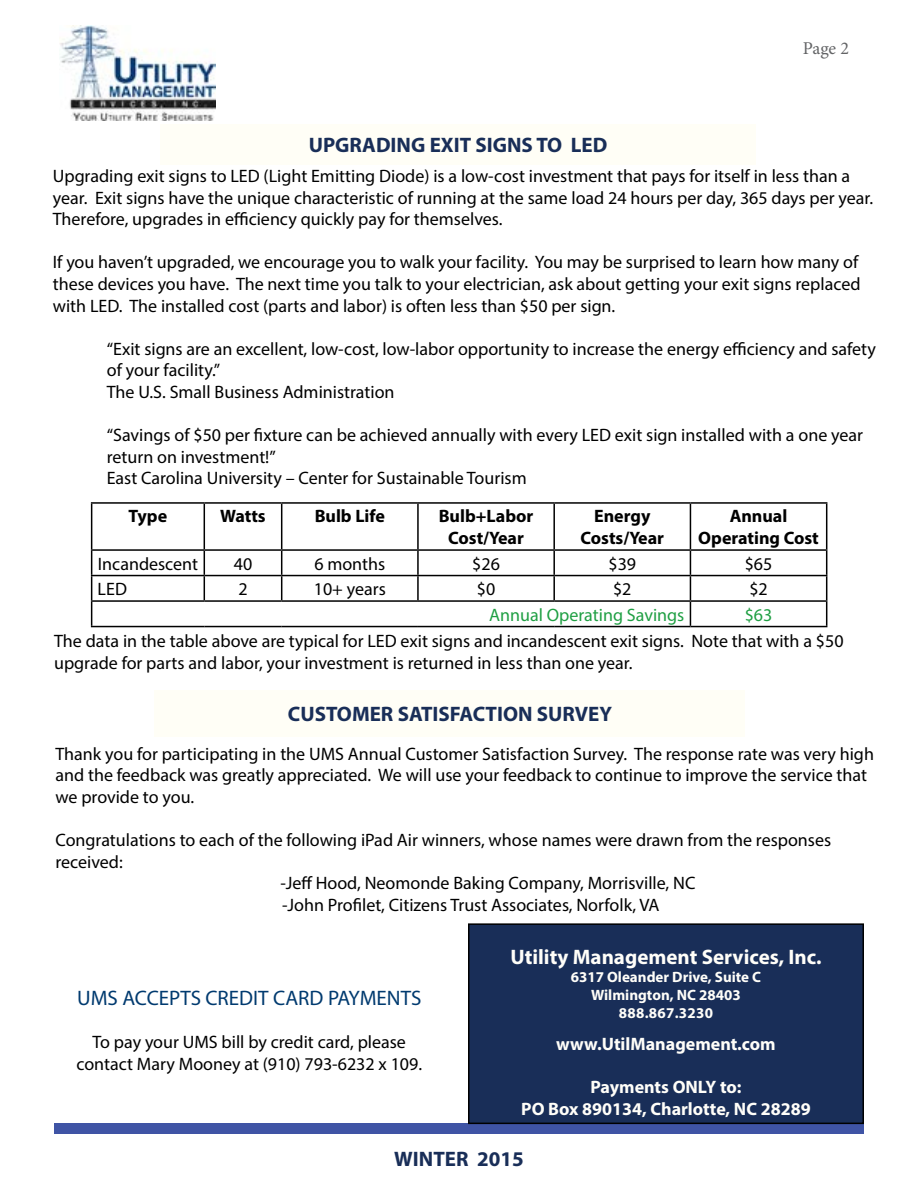
<style>
.page{position:relative;width:918px;height:1188px;background:#fff}
.page>*{position:absolute;margin:0;border:0;box-sizing:border-box;transform-origin:0 0}
.t1{font:700 21px "Myriad Pro";color:#192e58}
.t2{font:700 21px "Myriad Pro";color:#fffef9}
.t3{font:21px "Myriad Pro";color:#003a6f}
.t4{font:18px/21.6px "Myriad Pro";color:#000}
.t5{font:700 18px "Myriad Pro";color:#000}
.t6{font:700 18px "Myriad Pro";color:#fffef9}
.t7{font:18px "Myriad Pro";color:#1f9f43}
.t8{font:18px "Minion Pro";color:#636466}
.t9{font:700 15px "Myriad Pro";color:#fffef9}
.t10{font:700 15px "Myriad Pro";letter-spacing:.02em;color:#fffef9}
</style>
<div class="page">
<div style="left:54px;top:1123px;width:810px;height:11px;background:#3f54a5"></div>
<div style="left:155px;top:690px;width:590px;height:47px;background:#fffef6"></div>
<div style="left:160px;top:124px;width:596px;height:41px;background:#fffef6"></div>
<div style="left:469px;top:924px;width:394px;height:199px;background:#192e58"></div>
<div style="left:468px;top:923px;width:396px;height:201px;border:2px solid #000"></div>
<img style="left:60px;top:25px;width:156px;height:96px">
<hr style="left:91px;top:502px;width:113px;height:2px;background:#000">
<hr style="left:91px;top:504px;width:1px;height:45px;background:#000">
<hr style="left:204px;top:502px;width:78px;height:2px;background:#000">
<hr style="left:204px;top:504px;width:1px;height:45px;background:#000">
<hr style="left:282px;top:502px;width:136px;height:2px;background:#000">
<hr style="left:281px;top:504px;width:1px;height:45px;background:#000">
<hr style="left:418px;top:502px;width:136px;height:2px;background:#000">
<hr style="left:417px;top:504px;width:2px;height:45px;background:#000">
<hr style="left:554px;top:502px;width:136px;height:2px;background:#000">
<hr style="left:553px;top:504px;width:2px;height:45px;background:#000">
<hr style="left:690px;top:502px;width:137px;height:2px;background:#000">
<hr style="left:690px;top:504px;width:1px;height:45px;background:#000">
<hr style="left:826px;top:504px;width:1px;height:45px;background:#000">
<hr style="left:91px;top:549px;width:113px;height:2px;background:#000">
<hr style="left:204px;top:549px;width:78px;height:2px;background:#000">
<hr style="left:282px;top:549px;width:136px;height:2px;background:#000">
<hr style="left:418px;top:549px;width:136px;height:2px;background:#000">
<hr style="left:417px;top:551px;width:2px;height:24px;background:#000">
<hr style="left:554px;top:549px;width:136px;height:2px;background:#000">
<hr style="left:553px;top:551px;width:2px;height:24px;background:#000">
<hr style="left:690px;top:549px;width:137px;height:2px;background:#000">
<hr style="left:91px;top:575px;width:113px;height:1px;background:#000">
<hr style="left:204px;top:575px;width:78px;height:1px;background:#000">
<svg style="left:204px;top:551px;width:1px;height:49px"></svg>
<hr style="left:282px;top:575px;width:136px;height:1px;background:#000">
<svg style="left:281px;top:551px;width:1px;height:49px"></svg>
<hr style="left:418px;top:575px;width:136px;height:1px;background:#000">
<hr style="left:417px;top:576px;width:2px;height:24px;background:#000">
<hr style="left:554px;top:575px;width:136px;height:1px;background:#000">
<hr style="left:553px;top:576px;width:2px;height:24px;background:#000">
<hr style="left:690px;top:575px;width:137px;height:1px;background:#000">
<hr style="left:91px;top:600px;width:113px;height:2px;background:#000">
<svg style="left:91px;top:551px;width:1px;height:75px"></svg>
<hr style="left:204px;top:600px;width:78px;height:2px;background:#000">
<hr style="left:282px;top:600px;width:136px;height:2px;background:#000">
<hr style="left:418px;top:600px;width:136px;height:2px;background:#000">
<hr style="left:554px;top:600px;width:136px;height:2px;background:#000">
<hr style="left:690px;top:600px;width:137px;height:2px;background:#000">
<svg style="left:690px;top:551px;width:1px;height:75px"></svg>
<svg style="left:826px;top:551px;width:1px;height:75px"></svg>
<hr style="left:91px;top:626px;width:113px;height:1px;background:#000">
<hr style="left:204px;top:626px;width:78px;height:1px;background:#000">
<hr style="left:282px;top:626px;width:136px;height:1px;background:#000">
<hr style="left:418px;top:626px;width:136px;height:1px;background:#000">
<hr style="left:554px;top:626px;width:136px;height:1px;background:#000">
<hr style="left:690px;top:626px;width:137px;height:1px;background:#000">
<p class="t1" style="left:309px;top:132px;width:300px">UPGRADING EXIT SIGNS TO LED</p>
<p class="t8" style="left:803px;top:36px;width:48px">Page 2</p>
<p class="t4" style="left:53px;top:165px;width:822px">Upgrading exit signs to LED (Light Emitting Diode) is a low-cost investment that pays for itself in less than a year. Exit signs have the unique characteristic of running at the same load 24 hours per day, 365 days per year.<br>Therefore, upgrades in efficiency quickly pay for themselves.</p>
<p class="t4" style="left:53px;top:251px;width:809px;text-align:justify">If you haven’t upgraded, we encourage you to walk your facility. You may be surprised to learn how many of these devices you have. The next time you talk to your electrician, ask about getting your exit signs replaced with LED. The installed cost (parts and labor) is often less than $50 per sign.</p>
<p class="t4" style="left:107px;top:338px;width:771px">“Exit signs are an excellent, low-cost, low-labor opportunity to increase the energy efficiency and safety of your facility.”</p>
<p class="t4" style="left:107px;top:381px;width:289px">The U.S. Small Business Administration</p>
<p class="t4" style="left:107px;top:424px;width:758px">“Savings of $50 per fixture can be achieved annually with every LED exit sign installed with a one year return on investment!”</p>
<p class="t4" style="left:107px;top:467px;width:421px">East Carolina University – Center for Sustainable Tourism</p>
<p class="t5" style="left:129px;top:505px;width:40px">Type</p>
<p class="t5" style="left:220px;top:505px;width:47px">Watts</p>
<p class="t5" style="left:315px;top:505px;width:72px">Bulb Life</p>
<p class="t5" style="left:439px;top:505px;width:96px">Bulb+Labor</p>
<p class="t5" style="left:448px;top:526px;width:77px">Cost/Year</p>
<p class="t5" style="left:730px;top:505px;width:59px">Annual</p>
<p class="t5" style="left:698px;top:526px;width:122px">Operating Cost</p>
<p class="t5" style="left:594px;top:505px;width:58px">Energy</p>
<p class="t5" style="left:580px;top:526px;width:85px">Costs/Year</p>
<p class="t4" style="left:98px;top:552px;width:102px">Incandescent</p>
<p class="t4" style="left:234px;top:552px;width:20px">40</p>
<p class="t4" style="left:314px;top:552px;width:72px">6 months</p>
<p class="t4" style="left:472px;top:552px;width:29px">$26</p>
<p class="t4" style="left:608px;top:552px;width:29px">$39</p>
<p class="t4" style="left:745px;top:552px;width:29px">$65</p>
<p class="t4" style="left:98px;top:578px;width:31px">LED</p>
<p class="t4" style="left:238px;top:578px;width:11px">2</p>
<p class="t4" style="left:314px;top:578px;width:74px">10+ years</p>
<p class="t4" style="left:477px;top:578px;width:20px">$0</p>
<p class="t4" style="left:613px;top:578px;width:20px">$2</p>
<p class="t4" style="left:749px;top:578px;width:20px">$2</p>
<p class="t7" style="left:489px;top:603px;width:197px">Annual Operating Savings</p>
<p class="t7" style="left:745px;top:603px;width:29px">$63</p>
<p class="t4" style="left:54px;top:630px;width:791px">The data in the table above are typical for LED exit signs and incandescent exit signs. Note that with a $50</p>
<p class="t4" style="left:54px;top:652px;width:580px">upgrade for parts and labor, your investment is returned in less than one year.</p>
<p class="t1" style="left:288px;top:700px;width:326px">CUSTOMER SATISFACTION SURVEY</p>
<p class="t4" style="left:56px;top:743px;width:820px">Thank you for participating in the UMS Annual Customer Satisfaction Survey. The response rate was very high and the feedback was greatly appreciated. We will use your feedback to continue to improve the service that we provide to you.</p>
<p class="t4" style="left:56px;top:829px;width:777px">Congratulations to each of the following iPad Air winners, whose names were drawn from the responses</p>
<p class="t4" style="left:56px;top:851px;width:69px">received:</p>
<p class="t4" style="left:281px;top:872px;width:416px">-Jeff Hood, Neomonde Baking Company, Morrisville, NC</p>
<p class="t4" style="left:282px;top:894px;width:379px">-John Profilet, Citizens Trust Associates, Norfolk, VA</p>
<p class="t2" style="left:510px;top:943px;width:313px">Utility Management Services, Inc.</p>
<p class="t9" style="left:571px;top:967px;width:192px">6317 Oleander Drive, Suite C</p>
<p class="t9" style="left:591px;top:985px;width:151px">Wilmington, NC 28403</p>
<p class="t10" style="left:619px;top:1003px;width:96px">888.867.3230</p>
<p class="t6" style="left:556px;top:1032px;width:221px">www.UtilManagement.com</p>
<p class="t6" style="left:590px;top:1075px;width:153px">Payments ONLY to:</p>
<p class="t6" style="left:521px;top:1097px;width:291px">PO Box 890134, Charlotte, NC 28289</p>
<p class="t1" style="left:394px;top:1145px;width:131px">WINTER 2015</p>
<p class="t3" style="left:77px;top:985px;width:346px">UMS ACCEPTS CREDIT CARD PAYMENTS</p>
<p class="t4" style="left:93px;top:1031px;width:315px">To pay your UMS bill by credit card, please</p>
<p class="t4" style="left:76px;top:1053px;width:347px">contact Mary Mooney at (910) 793-6232 x 109.</p>
</div>
